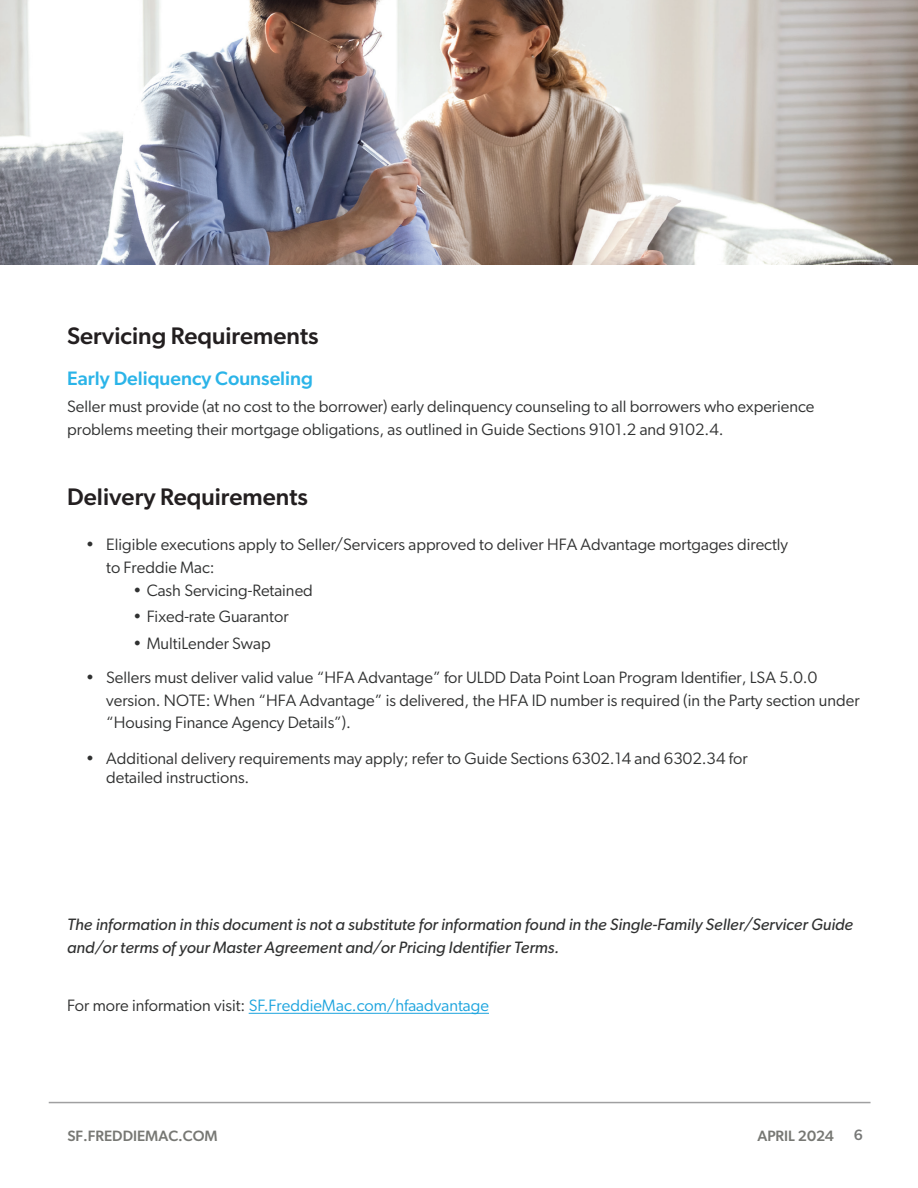
<style>
.page{position:relative;width:918px;height:1188px;background:#fff}
.page>*{position:absolute;margin:0;border:0;box-sizing:border-box;transform-origin:0 0}
.t1{font:500 24px "Gibson";color:#231f20}
.t2{font:500 19.5px "Gibson";color:#2bb4e8}
.t3{font:16.5px/22.5px "Gibson";color:#303131}
.t4{font:italic 16.5px/22.5px "Gibson";color:#303131}
.t5{font:16.5px "Gibson";color:#1ca4de}
.t6{font:500 15px "Gibson";color:#777874}
.t7{font:500 15px "Gibson";color:#777877}
.s1{color:#303131}
</style>
<div class="page">
<hr style="left:249px;top:1013px;width:240px;height:1px;background:#1ca4de">
<hr style="left:49px;top:1102px;width:822px;height:1px;background:#a0a0a1">
<img style="left:0;top:0;width:918px;height:265px">
<h1 class="t1" style="left:67px;top:322px;width:253px">Servicing Requirements</h1>
<p class="t2" style="left:67px;top:366px;width:247px">Early Deliquency Counseling</p>
<p class="t3" style="left:67px;top:395px;width:749px">Seller must provide (at no cost to the borrower) early delinquency counseling to all borrowers who experience problems meeting their mortgage obligations, as outlined in Guide Sections 9101.2 and 9102.4.</p>
<h1 class="t1" style="left:67px;top:482px;width:242px">Delivery Requirements</h1>
<p class="t3" style="left:106px;top:533px;width:684px;text-indent:-20px">• Eligible executions apply to Seller/Servicers approved to deliver HFA Advantage mortgages directly to Freddie Mac:</p>
<p class="t3" style="left:133px;top:579px;width:181px">• Cash Servicing-Retained</p>
<p class="t3" style="left:133px;top:605px;width:157px">• Fixed-rate Guarantor</p>
<p class="t3" style="left:133px;top:631px;width:139px">• MultiLender Swap</p>
<p class="t3" style="left:106px;top:666px;width:755px;text-indent:-20px">• Sellers must deliver valid value “HFA Advantage” for ULDD Data Point Loan Program Identifier, LSA 5.0.0 version. NOTE: When “HFA Advantage” is delivered, the HFA ID number is required (in the Party section under “Housing Finance Agency Details”).</p>
<p class="t3" style="left:106px;top:748px;width:643px;line-height:19.5px;text-indent:-20px">• Additional delivery requirements may apply; refer to Guide Sections 6302.14 and 6302.34 for detailed instructions.</p>
<p class="t4" style="left:67px;top:913px;width:788px">The information in this document is not a substitute for information found in the Single-Family Seller/Servicer Guide and/or terms of your Master Agreement and/or Pricing Identifier Terms.</p>
<p class="t5" style="left:67px;top:996px;width:423px"><span class="s1">For more information visit:</span> SF.FreddieMac.com/hfaadvantage</p>
<p class="t6" style="left:68px;top:1127px;width:152px">SF.FREDDIEMAC.COM</p>
<p class="t6" style="left:757px;top:1127px;width:78px">APRIL 2024</p>
<p class="t7" style="left:854px;top:1126px;width:11px">6</p>
</div>
